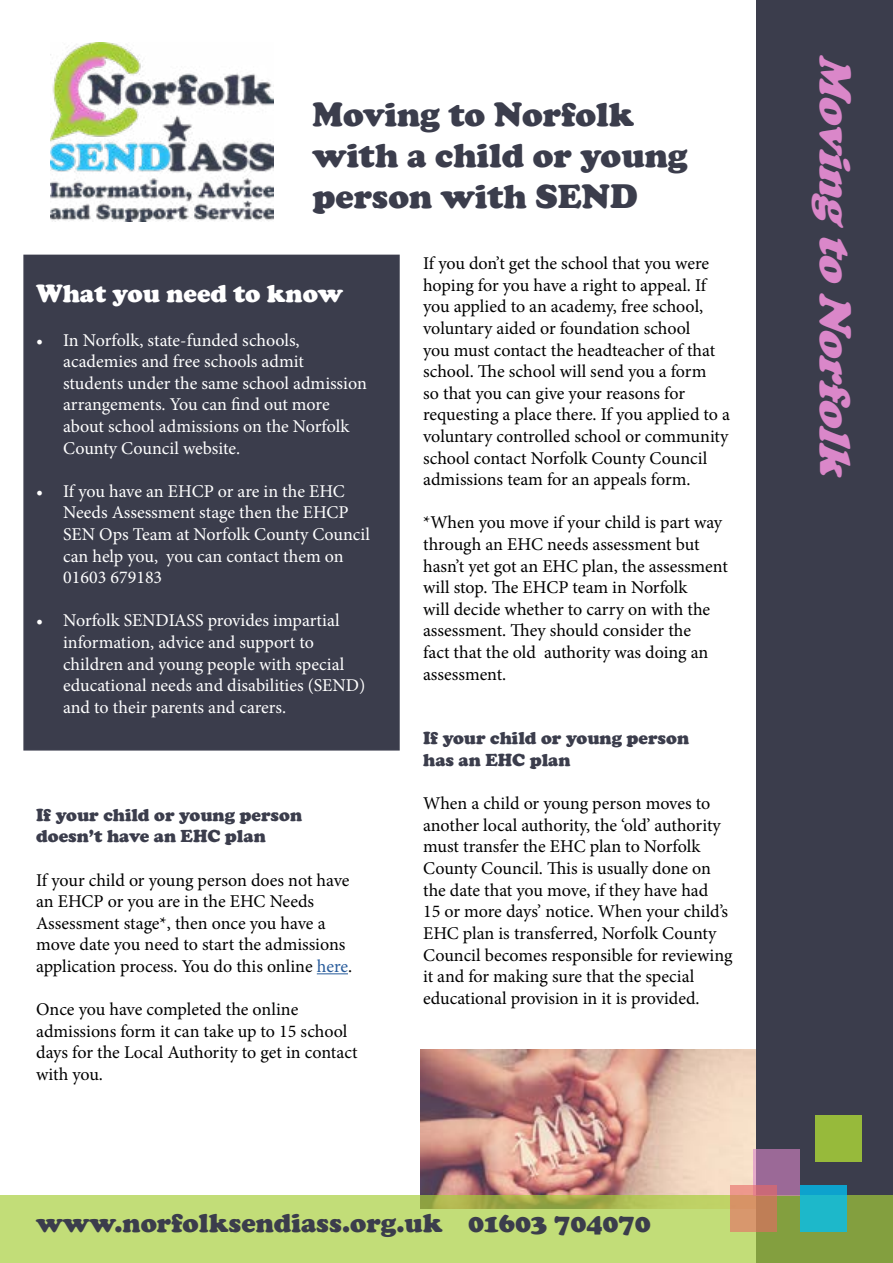
<style>
.page{position:relative;width:893px;height:1263px;background:#fff}
.page>*{position:absolute;margin:0;border:0;box-sizing:border-box;transform-origin:0 0}
.t1{font:italic 900 45px "Cooper";color:#da87c9}
.t2{font:900 34.5px/41.4px "Cooper";color:#3b3d4c}
.t3{font:900 27px "Cooper";color:#3b3d4c}
.t4{font:900 25.5px "Cooper";color:#fff}
.t5{font:18px/21.6px "Minion Pro";letter-spacing:-.005em;color:#000}
.t6{font:18px/21.6px "Minion Pro";letter-spacing:-.005em;color:#fff}
.t7{font:900 18px/21.6px "Cooper";color:#3b3d4c}
.s1{color:#275b9b}
</style>
<div class="page">
<img style="left:421px;top:1050px;width:336px;height:146px">
<div style="left:757px;top:0;width:136px;height:1263px;background:#3b3d4c"></div>
<svg style="left:0;top:1196px;width:893px;height:67px;background:#b8d26e"></svg>
<img style="left:51px;top:43px;width:222px;height:179px">
<div style="left:23px;top:255px;width:377px;height:495px;background:#3b3d4c;border:2px solid #3b3d4c"></div>
<div style="left:753px;top:1149px;width:47px;height:47px;background:#9b6997"></div>
<div style="left:800px;top:1185px;width:47px;height:47px;background:linear-gradient(to bottom,#13aacc,#22bec9)"></div>
<svg style="left:730px;top:1185px;width:47px;height:47px;background:#d08868"></svg>
<div style="left:816px;top:1115px;width:46px;height:47px;background:#97ba3b"></div>
<hr style="left:317px;top:973px;width:31px;height:1px;background:#275b9b">
<h2 class="t2" style="left:313px;top:93px;width:377px">Moving to Norfolk with a child or young person with SEND</h2>
<h3 class="t4" style="left:36px;top:279px;width:308px">What you need to know</h3>
<p class="t6" style="left:63px;top:329px;width:305px;text-indent:-27px">• In Norfolk, state-funded schools, academies and free schools admit students under the same school admission arrangements. You can find out more about school admissions on the Norfolk County Council website.</p>
<p class="t6" style="left:63px;top:480px;width:308px;text-indent:-27px">• If you have an EHCP or are in the EHC<br>Needs Assessment stage then the EHCP<br>SEN Ops Team at Norfolk County Council can help you, you can contact them on<br>01603 679183</p>
<p class="t6" style="left:63px;top:610px;width:304px;text-indent:-27px">• Norfolk SENDIASS provides impartial information, advice and support to children and young people with special educational needs and disabilities (SEND) and to their parents and carers.</p>
<p class="t7" style="left:36px;top:804px;width:267px">If your child or young person doesn’t have an EHC plan</p>
<p class="t5" style="left:36px;top:869px;width:317px">If your child or young person does not have an EHCP or you are in the EHC Needs Assessment stage*, then once you have a move date you need to start the admissions application process. You do this online <span class="s1">here</span>.</p>
<p class="t5" style="left:36px;top:999px;width:323px">Once you have completed the online admissions form it can take up to 15 school days for the Local Authority to get in contact with you.</p>
<p class="t5" style="left:423px;top:253px;width:309px">If you don’t get the school that you were hoping for you have a right to appeal. If you applied to an academy, free school, voluntary aided or foundation school<br>you must contact the headteacher of that school. The school will send you a form<br>so that you can give your reasons for requesting a place there. If you applied to a voluntary controlled school or community school contact Norfolk County Council admissions team for an appeals form.</p>
<p class="t5" style="left:423px;top:512px;width:306px">*When you move if your child is part way through an EHC needs assessment but hasn’t yet got an EHC plan, the assessment will stop. The EHCP team in Norfolk<br>will decide whether to carry on with the assessment. They should consider the<br>fact that the old authority was doing an assessment.</p>
<p class="t7" style="left:423px;top:728px;width:267px">If your child or young person has an EHC plan</p>
<p class="t5" style="left:423px;top:793px;width:311px">When a child or young person moves to another local authority, the ‘old’ authority must transfer the EHC plan to Norfolk County Council. This is usually done on the date that you move, if they have had<br>15 or more days’ notice. When your child’s EHC plan is transferred, Norfolk County Council becomes responsible for reviewing it and for making sure that the special educational provision in it is provided.</p>
<h3 class="t3" style="left:36px;top:1207px;width:616px">www.norfolksendiass.org.uk 01603 704070</h3>
<h1 class="t1" style="left:861px;top:54px;width:441px;rotate:90deg">MovingtoNorfolk</h1>
</div>
